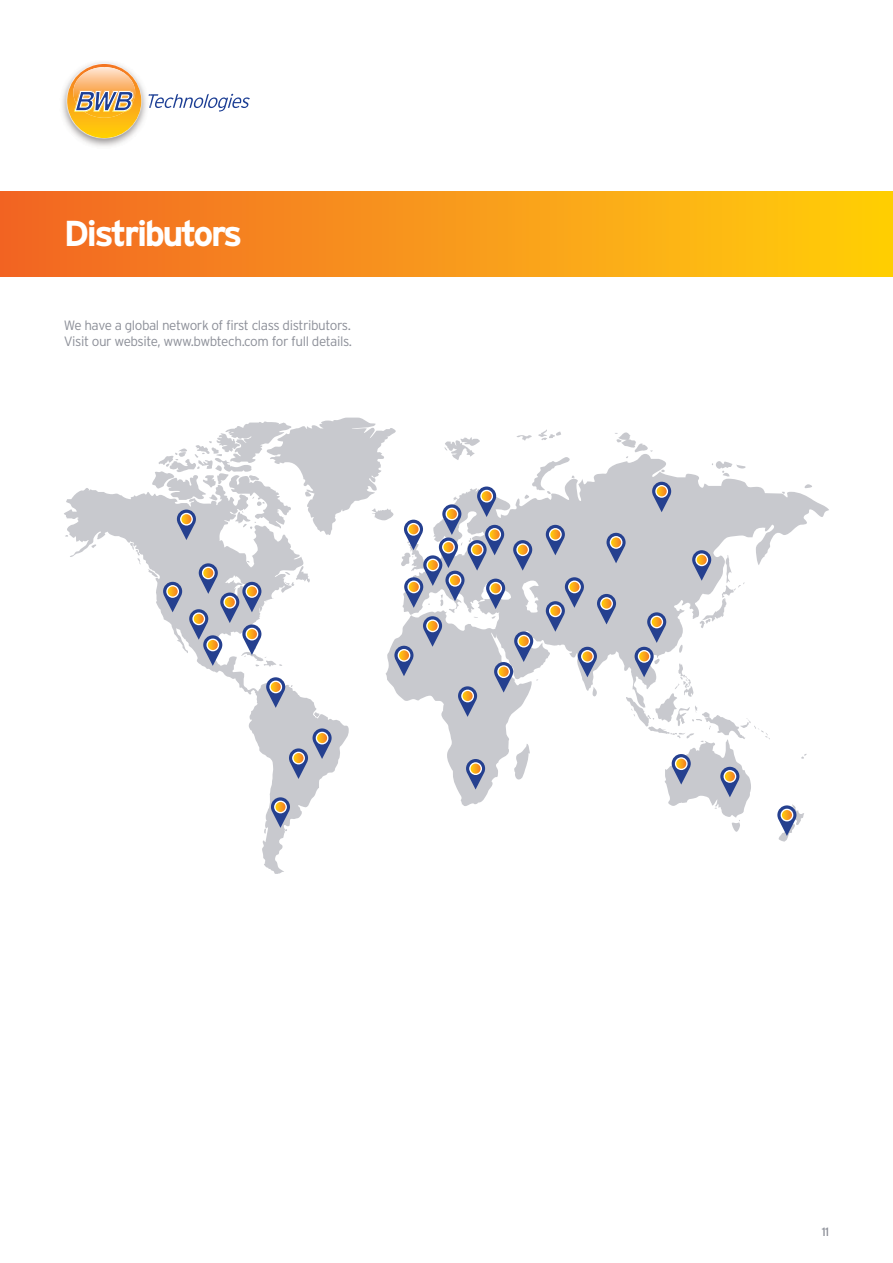
<style>
.page{position:relative;width:893px;height:1263px;background:#fff}
.page>*{position:absolute;margin:0;border:0;box-sizing:border-box;transform-origin:0 0}
.t1{font:700 36px "Interstate";letter-spacing:-.07em;color:#fff}
.t2{font:300 13.5px/16.2px "Interstate";letter-spacing:-.03em;color:#8c8f98}
.t3{font:12px "Interstate";color:#8c8f98}
</style>
<div class="page">
<div style="left:0;top:191px;width:893px;height:85px;background:linear-gradient(to right,#f16427,#ffcf0c)"></div>
<img style="left:62px;top:62px;width:84px;height:84px">
<svg style="left:148px;top:94px;width:102px;height:18px"></svg>
<svg style="left:67px;top:64px;width:74px;height:74px"></svg>
<svg style="left:64px;top:418px;width:765px;height:456px"></svg>
<svg style="left:163px;top:582px;width:19px;height:30px"></svg>
<div style="left:166px;top:585px;width:13px;height:13px;border:1px solid #fff;border-radius:50%"></div>
<svg style="left:720px;top:767px;width:19px;height:30px"></svg>
<div style="left:723px;top:770px;width:13px;height:13px;border:1px solid #fff;border-radius:50%"></div>
<svg style="left:777px;top:805px;width:19px;height:31px"></svg>
<div style="left:781px;top:809px;width:12px;height:12px;border:1px solid #fff;border-radius:50%"></div>
<svg style="left:466px;top:759px;width:19px;height:30px"></svg>
<div style="left:469px;top:762px;width:13px;height:13px;border:1px solid #fff;border-radius:50%"></div>
<svg style="left:423px;top:616px;width:19px;height:31px"></svg>
<div style="left:426px;top:619px;width:13px;height:13px;border:1px solid #fff;border-radius:50%"></div>
<svg style="left:578px;top:647px;width:19px;height:30px"></svg>
<div style="left:581px;top:650px;width:13px;height:13px;border:1px solid #fff;border-radius:50%"></div>
<svg style="left:289px;top:728px;width:43px;height:51px"></svg>
<div style="left:292px;top:752px;width:13px;height:12px;border:1px solid #fff;border-radius:50%"></div>
<svg style="left:652px;top:482px;width:19px;height:30px"></svg>
<div style="left:655px;top:485px;width:13px;height:13px;border:1px solid #fff;border-radius:50%"></div>
<svg style="left:177px;top:509px;width:19px;height:31px"></svg>
<div style="left:180px;top:513px;width:13px;height:13px;border:1px solid #fff;border-radius:50%"></div>
<svg style="left:271px;top:797px;width:19px;height:31px"></svg>
<div style="left:274px;top:801px;width:13px;height:12px;border:1px solid #fff;border-radius:50%"></div>
<svg style="left:266px;top:677px;width:19px;height:31px"></svg>
<div style="left:269px;top:680px;width:13px;height:13px;border:1px solid #fff;border-radius:50%"></div>
<svg style="left:394px;top:646px;width:19px;height:30px"></svg>
<div style="left:398px;top:649px;width:12px;height:13px;border:1px solid #fff;border-radius:50%"></div>
<svg style="left:546px;top:525px;width:19px;height:30px"></svg>
<div style="left:549px;top:528px;width:13px;height:13px;border:1px solid #fff;border-radius:50%"></div>
<svg style="left:606px;top:533px;width:20px;height:30px"></svg>
<div style="left:610px;top:536px;width:12px;height:13px;border:1px solid #fff;border-radius:50%"></div>
<svg style="left:635px;top:612px;width:31px;height:65px"></svg>
<div style="left:638px;top:650px;width:12px;height:13px;border:1px solid #fff;border-radius:50%"></div>
<svg style="left:692px;top:550px;width:19px;height:31px"></svg>
<div style="left:695px;top:553px;width:13px;height:13px;border:1px solid #fff;border-radius:50%"></div>
<svg style="left:672px;top:754px;width:19px;height:30px"></svg>
<div style="left:675px;top:757px;width:13px;height:13px;border:1px solid #fff;border-radius:50%"></div>
<svg style="left:494px;top:631px;width:39px;height:61px"></svg>
<div style="left:497px;top:665px;width:13px;height:13px;border:1px solid #fff;border-radius:50%"></div>
<svg style="left:404px;top:486px;width:101px;height:123px"></svg>
<div style="left:471px;top:543px;width:12px;height:13px;border:1px solid #fff;border-radius:50%"></div>
<svg style="left:546px;top:577px;width:38px;height:55px"></svg>
<div style="left:549px;top:604px;width:13px;height:13px;border:1px solid #fff;border-radius:50%"></div>
<svg style="left:458px;top:686px;width:19px;height:31px"></svg>
<div style="left:461px;top:690px;width:13px;height:12px;border:1px solid #fff;border-radius:50%"></div>
<svg style="left:189px;top:563px;width:72px;height:103px"></svg>
<div style="left:206px;top:639px;width:13px;height:12px;border:1px solid #fff;border-radius:50%"></div>
<svg style="left:597px;top:594px;width:19px;height:30px"></svg>
<div style="left:600px;top:597px;width:13px;height:13px;border:1px solid #fff;border-radius:50%"></div>
<svg style="left:513px;top:540px;width:19px;height:31px"></svg>
<div style="left:516px;top:543px;width:13px;height:13px;border:1px solid #fff;border-radius:50%"></div>
<h1 class="t1" style="left:64px;top:213px;width:180px">Distributors</h1>
<p class="t2" style="left:64px;top:317px;width:290px">We have a global network of first class distributors.<br>Visit our website, www.bwbtech.com for full details.</p>
<p class="t3" style="left:822px;top:1225px;width:9px">11</p>
</div>
